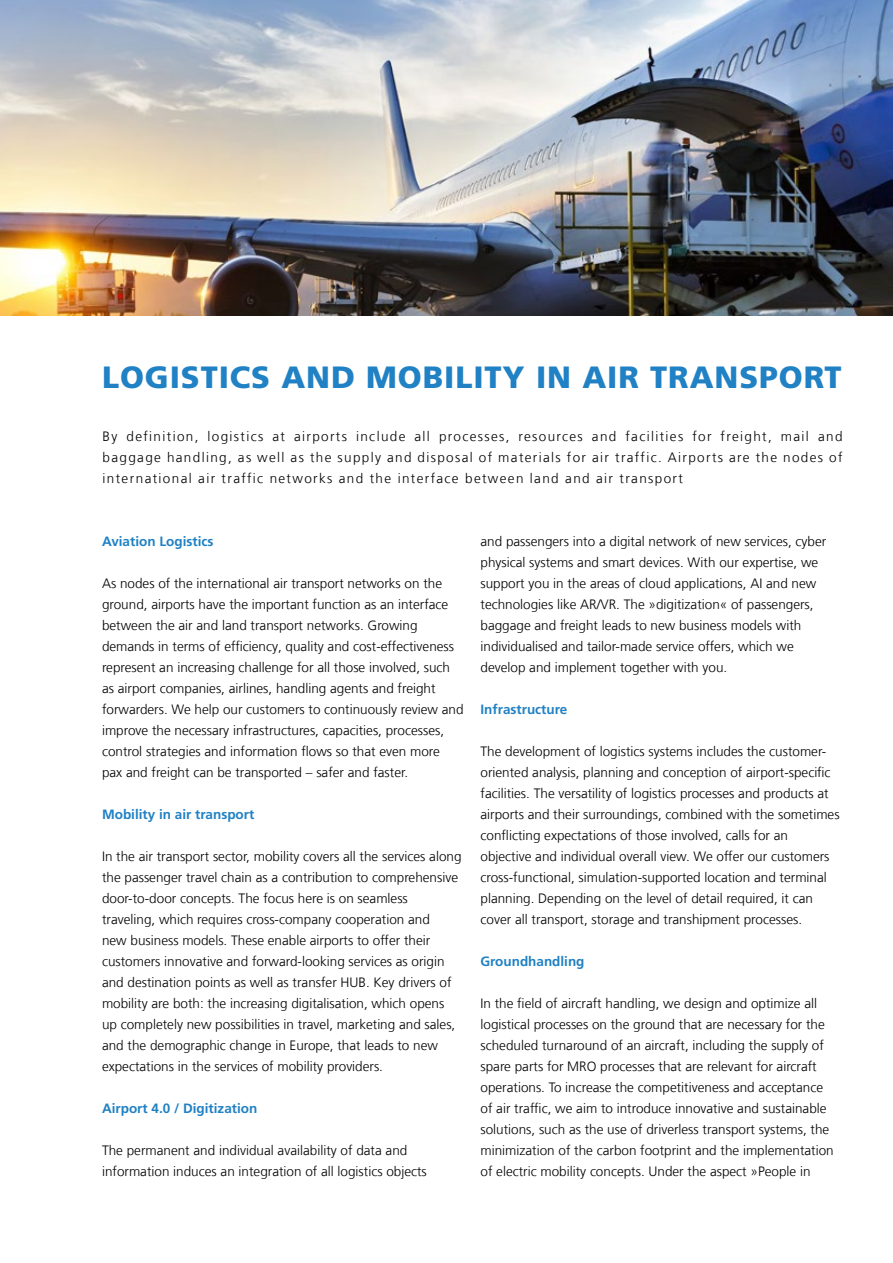
<style>
.page{position:relative;width:893px;height:1263px;background:#fff}
.page>*{position:absolute;margin:0;border:0;box-sizing:border-box;transform-origin:0 0}
._03_Standardüberschr{font:900 30.75px "Frutiger LT Com";letter-spacing:.03em;color:#2081c4}
._06_Fließtext{font:300 13.5px/21px "Frutiger LT Com";color:#000}
._04_Einleitungstext{font:300 13.5px/21px "Frutiger LT Com";letter-spacing:.1em;color:#000;text-align:justify}
._07_Zwischenüberschr{font:700 13.5px "Frutiger LT Com";color:#2081c4}
</style>
<div class="page">
<img style="left:0;top:0;width:893px;height:315px">
<p class="_03_Standardüberschr" style="left:102px;top:358px;width:741px">LOGISTICS AND MOBILITY IN AIR TRANSPORT</p>
<p class="_04_Einleitungstext" style="left:103px;top:426px;width:741px">By definition, logistics at airports include all processes, resources and facilities for freight, mail and baggage handling, as well as the supply and disposal of materials for air traffic. Airports are the nodes of international air traffic networks and the interface between land and air transport</p>
<p class="_07_Zwischenüberschr" style="left:102px;top:533px;width:113px">Aviation Logistics</p>
<p class="_06_Fließtext" style="left:102px;top:573px;width:363px">As nodes of the international air transport networks on the ground, airports have the important function as an interface between the air and land transport networks. Growing demands in terms of efficiency, quality and cost-effectiveness represent an increasing challenge for all those involved, such as airport companies, airlines, handling agents and freight forwarders. We help our customers to continuously review and improve the necessary infrastructures, capacities, processes, control strategies and information flows so that even more pax and freight can be transported – safer and faster.</p>
<p class="_07_Zwischenüberschr" style="left:102px;top:806px;width:154px">Mobility in air transport</p>
<p class="_06_Fließtext" style="left:102px;top:846px;width:361px">In the air transport sector, mobility covers all the services along the passenger travel chain as a contribution to comprehensive door-to-door concepts. The focus here is on seamless traveling, which requires cross-company cooperation and<br>new business models. These enable airports to offer their customers innovative and forward-looking services as origin and destination points as well as transfer HUB. Key drivers of mobility are both: the increasing digitalisation, which opens up completely new possibilities in travel, marketing and sales, and the demographic change in Europe, that leads to new expectations in the services of mobility providers.</p>
<p class="_07_Zwischenüberschr" style="left:102px;top:1100px;width:157px">Airport 4.0 / Digitization</p>
<p class="_06_Fließtext" style="left:102px;top:1140px;width:326px">The permanent and individual availability of data and information induces an integration of all logistics objects</p>
<p class="_06_Fließtext" style="left:480px;top:531px;width:347px">and passengers into a digital network of new services, cyber physical systems and smart devices. With our expertise, we support you in the areas of cloud applications, AI and new technologies like AR/VR. The »digitization« of passengers, baggage and freight leads to new business models with individualised and tailor-made service offers, which we develop and implement together with you.</p>
<p class="_07_Zwischenüberschr" style="left:480px;top:701px;width:88px">Infrastructure</p>
<p class="_06_Fließtext" style="left:480px;top:741px;width:361px">The development of logistics systems includes the customer&shy;oriented analysis, planning and conception of airport-specific facilities. The versatility of logistics processes and products at airports and their surroundings, combined with the sometimes conflicting expectations of those involved, calls for an objective and individual overall view. We offer our customers cross-functional, simulation-supported location and terminal planning. Depending on the level of detail required, it can cover all transport, storage and transhipment processes.</p>
<p class="_07_Zwischenüberschr" style="left:480px;top:953px;width:106px">Groundhandling</p>
<p class="_06_Fließtext" style="left:480px;top:993px;width:355px">In the field of aircraft handling, we design and optimize all logistical processes on the ground that are necessary for the scheduled turnaround of an aircraft, including the supply of spare parts for MRO processes that are relevant for aircraft operations. To increase the competitiveness and acceptance of air traffic, we aim to introduce innovative and sustainable solutions, such as the use of driverless transport systems, the minimization of the carbon footprint and the implementation of electric mobility concepts. Under the aspect »People in</p>
</div>
